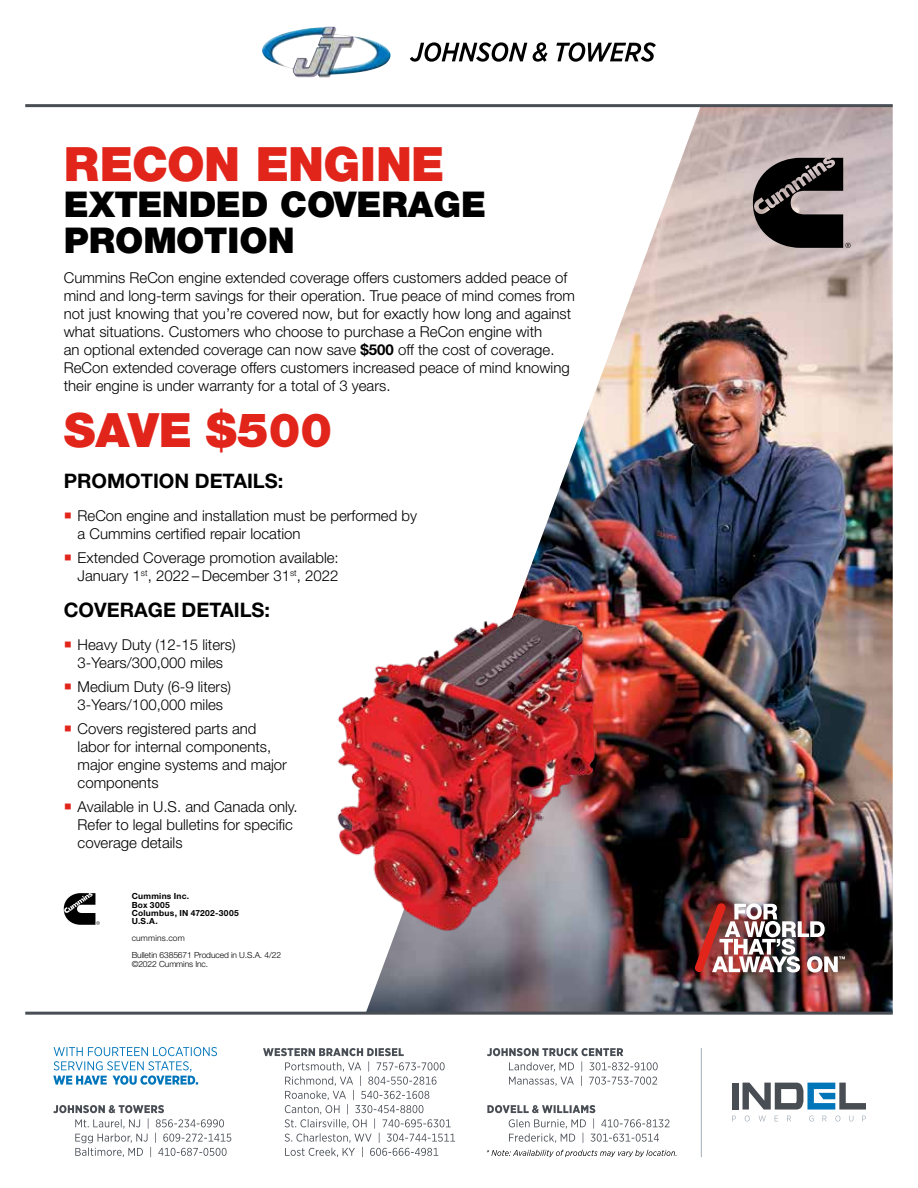
<style>
.page{position:relative;width:918px;height:1188px;background:#fff}
.page>*{position:absolute;margin:0;border:0;box-sizing:border-box;transform-origin:0 0}
.t1{font:900 47.4px "Helvetica Neue LT Std";letter-spacing:-.01em;color:#e1251b}
.t2{font:900 35.55px/35.5px "Helvetica Neue LT Std";color:#000}
.t3{font:700 19.95px "Helvetica Neue LT Std";color:#000}
.t4{font:300 15px/18px "Helvetica Neue LT Std";color:#000}
.t5{font:300 8.4px/16.8px "Helvetica Neue LT Std";letter-spacing:-.01em;color:#000}
.t6{font:700 8.4px/8.4px "Helvetica Neue LT Std";letter-spacing:.03em;color:#000}
.s1{font-weight:700}
</style>
<div class="page">
<img style="left:366px;top:107px;width:527px;height:905px">
<svg style="left:64px;top:893px;width:36px;height:32px"></svg>
<img style="left:695px;top:903px;width:150px;height:70px">
<img style="left:337px;top:604px;width:268px;height:340px">
<svg style="left:753px;top:158px;width:98px;height:90px;background:#4f4949"></svg>
<svg style="left:732px;top:1083px;width:11px;height:39px"></svg>
<div style="left:732px;top:1083px;width:6px;height:27px;background:#494e55"></div>
<svg style="left:732px;top:1116px;width:4px;height:5px"></svg>
<svg style="left:743px;top:1083px;width:123px;height:39px"></svg>
<svg style="left:487px;top:1048px;width:171px;height:38px"></svg>
<svg style="left:487px;top:1150px;width:189px;height:7px"></svg>
<svg style="left:487px;top:1105px;width:182px;height:38px"></svg>
<svg style="left:263px;top:1048px;width:192px;height:109px"></svg>
<svg style="left:53px;top:1105px;width:178px;height:52px"></svg>
<svg style="left:53px;top:1047px;width:164px;height:38px"></svg>
<hr style="left:701px;top:1048px;width:1px;height:109px;background:#a4afb9">
<hr style="left:25px;top:1012px;width:868px;height:3px;background:#494e55">
<hr style="left:25px;top:104px;width:868px;height:3px;background:#494e55">
<svg style="left:410px;top:42px;width:117px;height:20px"></svg>
<svg style="left:533px;top:42px;width:15px;height:20px"></svg>
<svg style="left:556px;top:42px;width:100px;height:20px"></svg>
<img style="left:262px;top:27px;width:63px;height:47px">
<h1 class="t1" style="left:64px;top:136px;width:382px">RECON ENGINE</h1>
<h2 class="t2" style="left:64px;top:186px;width:424px">EXTENDED COVERAGE<br>PROMOTION</h2>
<p class="t4" style="left:64px;top:268px;width:513px">Cummins ReCon engine extended coverage offers customers added peace of mind and long-term savings for their operation. True peace of mind comes from not just knowing that you’re covered now, but for exactly how long and against what situations. Customers who choose to purchase a ReCon engine with<br>an optional extended coverage can now save <span class="s1">$500</span> off the cost of coverage.<br>ReCon extended coverage offers customers increased peace of mind knowing their engine is under warranty for a total of 3 years.</p>
<h1 class="t1" style="left:64px;top:401px;width:270px">SAVE $500</h1>
<h3 class="t3" style="left:64px;top:469px;width:221px">PROMOTION DETAILS:</h3>
<p class="t4" style="left:78px;top:507px;width:341px">ReCon engine and installation must be performed by a Cummins certified repair location</p>
<p class="t4" style="left:78px;top:549px;width:263px">Extended Coverage promotion available:<br>January 1<sup>st</sup>, 2022 – December 31<sup>st</sup>, 2022</p>
<h3 class="t3" style="left:64px;top:598px;width:208px">COVERAGE DETAILS:</h3>
<p class="t4" style="left:78px;top:635px;width:160px">Heavy Duty (12-15 liters)<br>3-Years/300,000 miles</p>
<p class="t4" style="left:78px;top:677px;width:155px">Medium Duty (6-9 liters)<br>3-Years/100,000 miles</p>
<p class="t4" style="left:78px;top:719px;width:211px">Covers registered parts and labor for internal components, major engine systems and major components</p>
<p class="t4" style="left:78px;top:797px;width:222px">Available in U.S. and Canada only.<br>Refer to legal bulletins for specific coverage details</p>
<p class="t6" style="left:132px;top:892px;width:109px">Cummins Inc.<br>Box 3005<br>Columbus, IN 47202-3005<br>U.S.A.</p>
<p class="t5" style="left:132px;top:930px;width:151px">cummins.com<br>Bulletin 6385671 Produced in U.S.A. 4/22</p>
<p class="t5" style="left:132px;top:955px;width:78px">©2022 Cummins Inc.</p>
</div>
